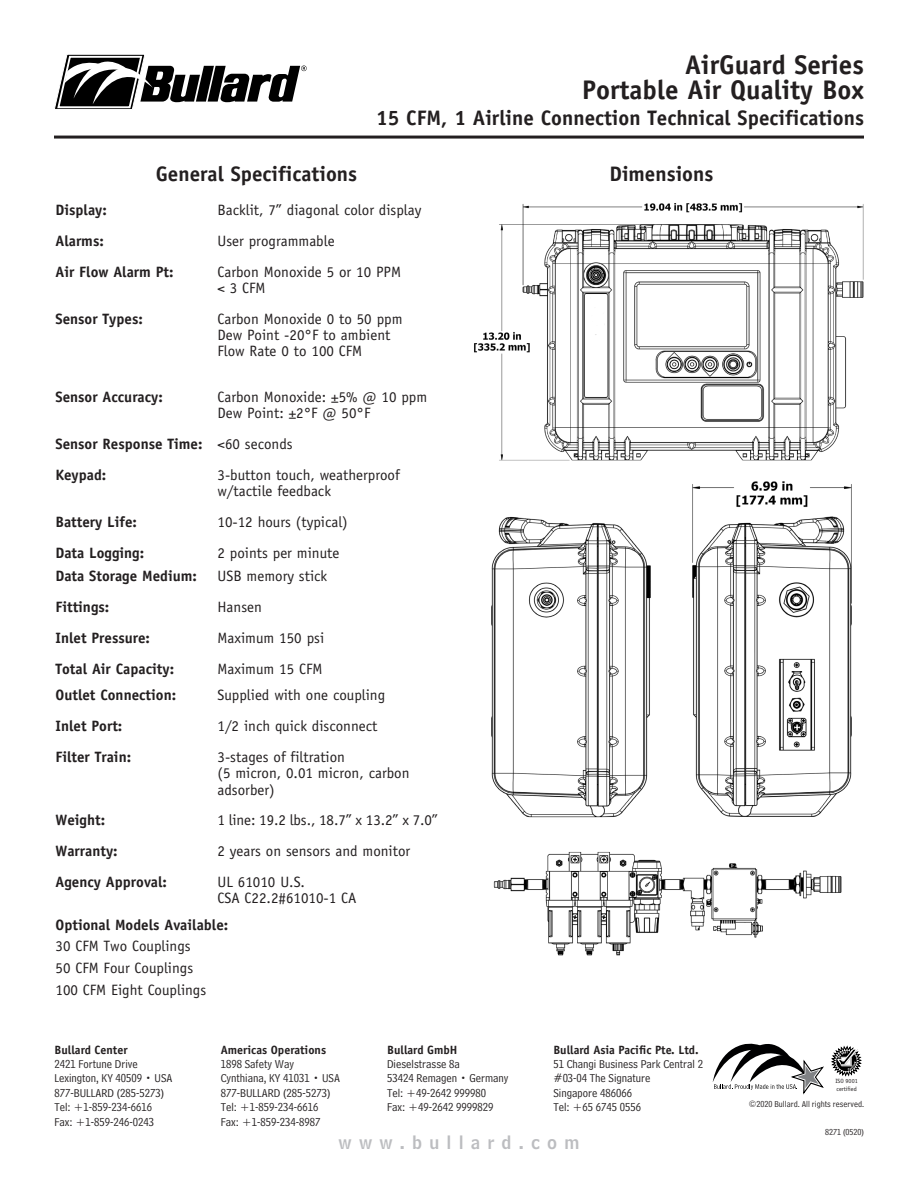
<style>
.page{position:relative;width:918px;height:1188px;background:#fff}
.page>*{position:absolute;margin:0;border:0;box-sizing:border-box;transform-origin:0 0}
.t1{font:700 27px "Officina Sans";color:#231f20}
.Body_copy{font:700 21px "Officina Sans";color:#231f20}
.t2{font:18px "Bell Centennial Name And Number";letter-spacing:.4em;color:#bcbdc0}
.Body_copy-2{font:15px/16.5px "Officina Sans";color:#231f20}
.Body_copy-3{font:700 15px "Officina Sans";color:#231f20}
.t3{font:12px "Bell Centennial Address";color:#231f20}
.t4{font:700 12px "Officina Sans";color:#231f20}
.t5{font:9px "Bell Centennial Address";color:#231f20}
.t6{font:6.15px "Officina Sans";color:#231f20}
.s1{font-weight:400}
</style>
<div class="page">
<svg style="left:831px;top:1046px;width:31px;height:30px"></svg>
<svg style="left:54px;top:54px;width:253px;height:55px"></svg>
<hr style="left:54px;top:136px;width:810px;height:3px;background:#231f20">
<img style="left:692px;top:481px;width:160px;height:336px">
<img style="left:491px;top:517px;width:160px;height:301px">
<img style="left:474px;top:203px;width:389px;height:258px">
<img style="left:493px;top:851px;width:348px;height:105px">
<svg style="left:713px;top:1043px;width:111px;height:52px"></svg>
<p class="t1" style="left:685px;top:48px;width:180px">AirGuard Series</p>
<p class="t1" style="left:582px;top:73px;width:283px">Portable Air Quality Box</p>
<p class="Body_copy" style="left:376px;top:105px;width:489px">15 CFM, 1 Airline Connection Technical Specifications</p>
<p class="Body_copy" style="left:156px;top:161px;width:203px">General Specifications</p>
<p class="Body_copy" style="left:610px;top:161px;width:105px">Dimensions</p>
<p class="Body_copy-3" style="left:56px;top:201px;width:53px">Display:</p>
<p class="Body_copy-2" style="left:218px;top:202px;width:205px">Backlit, 7” diagonal color display</p>
<p class="Body_copy-3" style="left:56px;top:232px;width:50px">Alarms:</p>
<p class="Body_copy-2" style="left:218px;top:233px;width:119px">User programmable</p>
<p class="Body_copy-3" style="left:56px;top:263px;width:120px">Air Flow Alarm Pt:</p>
<p class="Body_copy-2" style="left:218px;top:264px;width:185px">Carbon Monoxide 5 or 10 PPM</p>
<p class="Body_copy-2" style="left:218px;top:280px;width:50px">&lt; 3 CFM</p>
<p class="Body_copy-3" style="left:56px;top:309px;width:89px">Sensor Types:</p>
<p class="Body_copy-2" style="left:218px;top:311px;width:187px">Carbon Monoxide 0 to 50 ppm</p>
<p class="Body_copy-2" style="left:218px;top:326px;width:174px">Dew Point -20°F to ambient</p>
<p class="Body_copy-2" style="left:218px;top:342px;width:146px">Flow Rate 0 to 100 CFM</p>
<p class="Body_copy-3" style="left:56px;top:388px;width:109px">Sensor Accuracy:</p>
<p class="Body_copy-2" style="left:218px;top:389px;width:211px">Carbon Monoxide: ±5% @ 10 ppm</p>
<p class="Body_copy-2" style="left:218px;top:405px;width:154px">Dew Point: ±2°F @ 50°F</p>
<p class="Body_copy-3" style="left:56px;top:435px;width:239px">Sensor Response Time: <span class="s1">&lt;60 seconds</span></p>
<p class="Body_copy-3" style="left:56px;top:466px;width:52px">Keypad:</p>
<p class="Body_copy-2" style="left:218px;top:467px;width:184px">3-button touch, weatherproof</p>
<p class="Body_copy-2" style="left:218px;top:483px;width:115px">w/tactile feedback</p>
<p class="Body_copy-3" style="left:56px;top:513px;width:83px">Battery Life:</p>
<p class="Body_copy-2" style="left:218px;top:514px;width:132px">10-12 hours (typical)</p>
<p class="Body_copy-3" style="left:56px;top:543px;width:90px">Data Logging:</p>
<p class="Body_copy-2" style="left:218px;top:545px;width:123px">2 points per minute</p>
<p class="Body_copy-3" style="left:56px;top:567px;width:143px">Data Storage Medium:</p>
<p class="Body_copy-2" style="left:218px;top:568px;width:111px">USB memory stick</p>
<p class="Body_copy-3" style="left:56px;top:598px;width:55px">Fittings:</p>
<p class="Body_copy-2" style="left:218px;top:599px;width:46px">Hansen</p>
<p class="Body_copy-3" style="left:56px;top:629px;width:96px">Inlet Pressure:</p>
<p class="Body_copy-2" style="left:218px;top:630px;width:108px">Maximum 150 psi</p>
<p class="Body_copy-3" style="left:56px;top:660px;width:120px">Total Air Capacity:</p>
<p class="Body_copy-2" style="left:218px;top:661px;width:107px">Maximum 15 CFM</p>
<p class="Body_copy-3" style="left:56px;top:686px;width:122px">Outlet Connection:</p>
<p class="Body_copy-2" style="left:218px;top:687px;width:169px">Supplied with one coupling</p>
<p class="Body_copy-3" style="left:56px;top:717px;width:68px">Inlet Port:</p>
<p class="Body_copy-2" style="left:218px;top:718px;width:161px">1/2 inch quick disconnect</p>
<p class="Body_copy-3" style="left:56px;top:748px;width:77px">Filter Train:</p>
<p class="Body_copy-2" style="left:218px;top:749px;width:129px">3-stages of filtration</p>
<p class="Body_copy-2" style="left:218px;top:765px;width:194px">(5 micron, 0.01 micron, carbon adsorber)</p>
<p class="Body_copy-3" style="left:56px;top:811px;width:51px">Weight:</p>
<p class="Body_copy-2" style="left:218px;top:812px;width:222px">1 line: 19.2 lbs., 18.7” x 13.2” x 7.0”</p>
<p class="Body_copy-3" style="left:56px;top:842px;width:64px">Warranty:</p>
<p class="Body_copy-2" style="left:218px;top:843px;width:194px">2 years on sensors and monitor</p>
<p class="Body_copy-3" style="left:56px;top:873px;width:113px">Agency Approval:</p>
<p class="Body_copy-2" style="left:218px;top:874px;width:89px">UL 61010 U.S.</p>
<p class="Body_copy-2" style="left:218px;top:890px;width:140px">CSA C22.2#61010-1 CA</p>
<p class="Body_copy-3" style="left:56px;top:915px;width:174px">Optional Models Available:</p>
<p class="Body_copy-2" style="left:56px;top:938px;width:137px">30 CFM Two Couplings</p>
<p class="Body_copy-2" style="left:56px;top:960px;width:139px">50 CFM Four Couplings</p>
<p class="Body_copy-2" style="left:56px;top:982px;width:152px">100 CFM Eight Couplings</p>
<p class="t4" style="left:54px;top:1042px;width:75px">Bullard Center</p>
<p class="t3" style="left:54px;top:1057px;width:85px">2421 Fortune Drive</p>
<p class="t3" style="left:54px;top:1071px;width:120px">Lexington, KY 40509 • USA</p>
<p class="t3" style="left:54px;top:1086px;width:111px">877-BULLARD (285-5273)</p>
<p class="t3" style="left:54px;top:1100px;width:99px">Tel: +1-859-234-6616</p>
<p class="t3" style="left:54px;top:1115px;width:101px">Fax: +1-859-246-0243</p>
<p class="t4" style="left:221px;top:1042px;width:107px">Americas Operations</p>
<p class="t3" style="left:221px;top:1057px;width:75px">1898 Safety Way</p>
<p class="t3" style="left:221px;top:1071px;width:121px">Cynthiana, KY 41031 • USA</p>
<p class="t3" style="left:221px;top:1086px;width:111px">877-BULLARD (285-5273)</p>
<p class="t3" style="left:221px;top:1100px;width:99px">Tel: +1-859-234-6616</p>
<p class="t3" style="left:221px;top:1115px;width:101px">Fax: +1-859-234-8987</p>
<p class="t4" style="left:553px;top:1042px;width:147px">Bullard Asia Pacific Pte. Ltd.</p>
<p class="t3" style="left:553px;top:1057px;width:151px">51 Changi Business Park Central 2</p>
<p class="t3" style="left:553px;top:1071px;width:99px">#03-04 The Signature</p>
<p class="t3" style="left:553px;top:1086px;width:80px">Singapore 486066</p>
<p class="t3" style="left:553px;top:1100px;width:89px">Tel: +65 6745 0556</p>
<p class="t2" style="left:339px;top:1131px;width:242px">www.bullard.com</p>
<p class="t4" style="left:387px;top:1042px;width:72px">Bullard GmbH</p>
<p class="t3" style="left:387px;top:1057px;width:74px">Dieselstrasse 8a</p>
<p class="t3" style="left:387px;top:1071px;width:123px">53424 Remagen • Germany</p>
<p class="t3" style="left:387px;top:1086px;width:100px">Tel: +49-2642 999980</p>
<p class="t3" style="left:387px;top:1100px;width:108px">Fax: +49-2642 9999829</p>
<p class="t6" style="left:835px;top:1078px;width:24px">ISO 9001</p>
<p class="t6" style="left:836px;top:1085px;width:22px">certified</p>
<p class="t5" style="left:749px;top:1099px;width:117px">©2020 Bullard. All rights reserved.</p>
<p class="t5" style="left:825px;top:1127px;width:40px">8271 (0520)</p>
</div>
